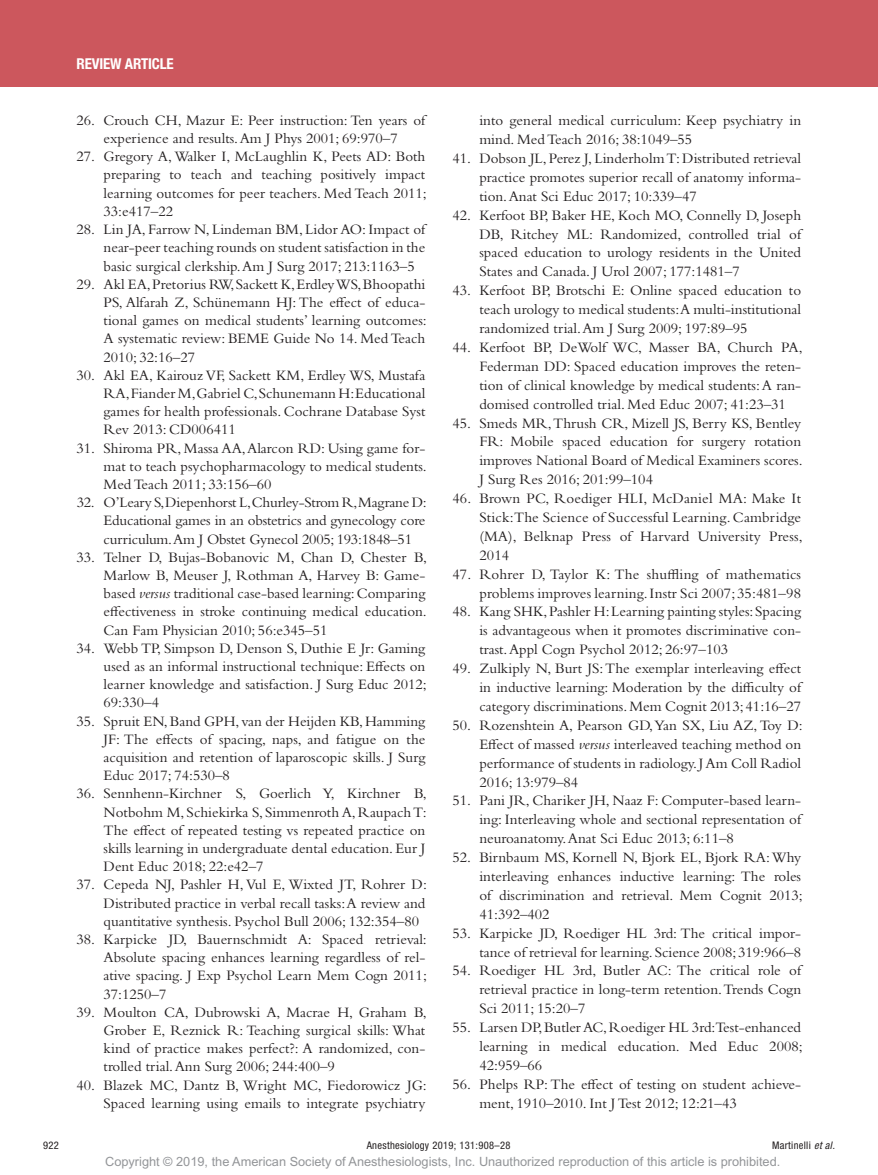
<style>
.page{position:relative;width:878px;height:1175px;background:#fff}
.page>*{position:absolute;margin:0;border:0;box-sizing:border-box;transform-origin:0 0}
.t1{font:15px/18.1px "Bembo Std";color:#231f20;text-align:justify}
.t2{font:700 condensed 15px "Helvetica Neue LT Std";letter-spacing:-.01em;color:#fff}
.t3{font:12.75px "Arial MT Std";color:#939598}
.t4{font:condensed 10.5px "Helvetica Neue LT Std";letter-spacing:.03em;color:#231f20}
.s1{font-style:italic}
</style>
<div class="page">
<div style="left:0;top:0;width:878px;height:86px;background:#cc575d"></div>
<p class="t2" style="left:77px;top:54px;width:99px">REVIEW ARTICLE</p>
<p class="t1" style="left:77px;top:111px;width:350px;text-align:center">26. Crouch CH, Mazur E: Peer instruction: Ten years of experience and results. Am J Phys 2001; 69:970–7</p>
<p class="t1" style="left:104px;top:147px;width:325px;text-indent:-27px">27. Gregory A, Walker I, McLaughlin K, Peets AD: Both preparing to teach and teaching positively impact learning outcomes for peer teachers. Med Teach 2011; 33:e417–22</p>
<p class="t1" style="left:104px;top:220px;width:323px;text-indent:-27px">28. Lin JA, Farrow N, Lindeman BM, Lidor AO: Impact of near-peer teaching rounds on student satisfaction in the basic surgical clerkship. Am J Surg 2017; 213:1163–5</p>
<p class="t1" style="left:104px;top:275px;width:325px;text-indent:-27px">29. Akl EA, Pretorius RW, Sackett K, Erdley WS, Bhoopathi PS, Alfarah Z, Schünemann HJ: The effect of educa&shy;tional games on medical students’ learning outcomes:<br>A systematic review: BEME Guide No 14. Med Teach 2010; 32:16–27</p>
<p class="t1" style="left:104px;top:366px;width:323px;text-indent:-27px">30. Akl EA, Kairouz VF, Sackett KM, Erdley WS, Mustafa RA, Fiander M, Gabriel C, Schunemann H: Educational games for health professionals. Cochrane Database Syst Rev 2013: CD006411</p>
<p class="t1" style="left:104px;top:438px;width:325px;text-indent:-27px">31. Shiroma PR, Massa AA, Alarcon RD: Using game for&shy;mat to teach psychopharmacology to medical students.<br>Med Teach 2011; 33:156–60</p>
<p class="t1" style="left:104px;top:493px;width:325px;text-indent:-27px">32. O’Leary S,Diepenhorst L,Churley-Strom R,Magrane D:<br>Educational games in an obstetrics and gynecology core curriculum. Am J Obstet Gynecol 2005; 193:1848–51</p>
<p class="t1" style="left:104px;top:547px;width:325px;text-indent:-27px">33. Telner D, Bujas-Bobanovic M, Chan D, Chester B, Marlow B, Meuser J, Rothman A, Harvey B: Game&shy;based <span class="s1">versus</span> traditional case-based learning: Comparing effectiveness in stroke continuing medical education.<br>Can Fam Physician 2010; 56:e345–51</p>
<p class="t1" style="left:104px;top:638px;width:325px;text-indent:-27px">34. Webb TP, Simpson D, Denson S, Duthie E Jr: Gaming used as an informal instructional technique: Effects on learner knowledge and satisfaction. J Surg Educ 2012; 69:330–4</p>
<p class="t1" style="left:104px;top:711px;width:323px;text-indent:-27px">35. Spruit EN, Band GPH, van der Heijden KB, Hamming JF: The effects of spacing, naps, and fatigue on the acquisition and retention of laparoscopic skills. J Surg Educ 2017; 74:530–8</p>
<p class="t1" style="left:104px;top:784px;width:325px;text-indent:-27px">36. Sennhenn-Kirchner S, Goerlich Y, Kirchner B, Notbohm M, Schiekirka S, Simmenroth A, Raupach T:<br>The effect of repeated testing vs repeated practice on skills learning in undergraduate dental education. Eur J Dent Educ 2018; 22:e42–7</p>
<p class="t1" style="left:104px;top:875px;width:325px;text-indent:-27px">37. Cepeda NJ, Pashler H, Vul E, Wixted JT, Rohrer D:<br>Distributed practice in verbal recall tasks: A review and quantitative synthesis. Psychol Bull 2006; 132:354–80</p>
<p class="t1" style="left:104px;top:930px;width:325px;text-indent:-27px">38. Karpicke JD, Bauernschmidt A: Spaced retrieval:<br>Absolute spacing enhances learning regardless of rel&shy;ative spacing. J Exp Psychol Learn Mem Cogn 2011; 37:1250–7</p>
<p class="t1" style="left:104px;top:1002px;width:325px;text-indent:-27px">39. Moulton CA, Dubrowski A, Macrae H, Graham B, Grober E, Reznick R: Teaching surgical skills: What kind of practice makes perfect?: A randomized, con&shy;trolled trial. Ann Surg 2006; 244:400–9</p>
<p class="t1" style="left:77px;top:1075px;width:352px;text-align:right">40. Blazek MC, Dantz B, Wright MC, Fiedorowicz JG:<br>Spaced learning using emails to integrate psychiatry</p>
<p class="t1" style="left:479px;top:111px;width:323px;line-height:18.9px">into general medical curriculum: Keep psychiatry in mind. Med Teach 2016; 38:1049–55</p>
<p class="t1" style="left:479px;top:149px;width:323px;line-height:18.9px;text-indent:-27px">41. Dobson JL, Perez J, Linderholm T: Distributed retrieval practice promotes superior recall of anatomy informa&shy;tion. Anat Sci Educ 2017; 10:339–47</p>
<p class="t1" style="left:479px;top:205px;width:323px;line-height:18.9px;text-indent:-27px">42. Kerfoot BP, Baker HE, Koch MO, Connelly D, Joseph DB, Ritchey ML: Randomized, controlled trial of spaced education to urology residents in the United States and Canada. J Urol 2007; 177:1481–7</p>
<p class="t1" style="left:479px;top:281px;width:323px;line-height:18.9px;text-indent:-27px">43. Kerfoot BP, Brotschi E: Online spaced education to teach urology to medical students:A multi-institutional randomized trial. Am J Surg 2009; 197:89–95</p>
<p class="t1" style="left:479px;top:337px;width:325px;line-height:18.9px;text-indent:-27px">44. Kerfoot BP, DeWolf WC, Masser BA, Church PA, Federman DD: Spaced education improves the reten&shy;tion of clinical knowledge by medical students: A ran&shy;domised controlled trial. Med Educ 2007; 41:23–31</p>
<p class="t1" style="left:479px;top:413px;width:325px;line-height:18.9px;text-indent:-27px">45. Smeds MR, Thrush CR, Mizell JS, Berry KS, Bentley FR: Mobile spaced education for surgery rotation improves National Board of Medical Examiners scores.<br>J Surg Res 2016; 201:99–104</p>
<p class="t1" style="left:479px;top:488px;width:325px;line-height:18.9px;text-indent:-27px">46. Brown PC, Roediger HLI, McDaniel MA: Make It Stick: The Science of Successful Learning. Cambridge (MA), Belknap Press of Harvard University Press, 2014</p>
<p class="t1" style="left:452px;top:564px;width:350px;line-height:18.9px;text-align:right">47. Rohrer D, Taylor K: The shuffling of mathematics problems improves learning. Instr Sci 2007; 35:481–98</p>
<p class="t1" style="left:479px;top:602px;width:323px;line-height:18.9px;text-indent:-27px">48. Kang SHK, Pashler H: Learning painting styles: Spacing is advantageous when it promotes discriminative con&shy;trast. Appl Cogn Psychol 2012; 26:97–103</p>
<p class="t1" style="left:479px;top:658px;width:323px;line-height:18.9px;text-indent:-27px">49. Zulkiply N, Burt JS: The exemplar interleaving effect in inductive learning: Moderation by the difficulty of category discriminations. Mem Cognit 2013; 41:16–27</p>
<p class="t1" style="left:479px;top:715px;width:325px;line-height:18.9px;text-indent:-27px">50. Rozenshtein A, Pearson GD, Yan SX, Liu AZ, Toy D:<br>Effect of massed <span class="s1">versus</span> interleaved teaching method on performance of students in radiology. J Am Coll Radiol 2016; 13:979–84</p>
<p class="t1" style="left:479px;top:791px;width:323px;line-height:18.9px;text-indent:-27px">51. Pani JR, Chariker JH, Naaz F: Computer-based learn&shy;ing: Interleaving whole and sectional representation of neuroanatomy. Anat Sci Educ 2013; 6:11–8</p>
<p class="t1" style="left:479px;top:847px;width:325px;line-height:18.9px;text-indent:-27px">52. Birnbaum MS, Kornell N, Bjork EL, Bjork RA: Why interleaving enhances inductive learning: The roles of discrimination and retrieval. Mem Cognit 2013; 41:392–402</p>
<p class="t1" style="left:452px;top:923px;width:350px;line-height:18.9px;text-align:right">53. Karpicke JD, Roediger HL 3rd: The critical impor&shy;tance of retrieval for learning. Science 2008; 319:966–8</p>
<p class="t1" style="left:479px;top:961px;width:323px;line-height:18.9px;text-indent:-27px">54. Roediger HL 3rd, Butler AC: The critical role of retrieval practice in long-term retention. Trends Cogn Sci 2011; 15:20–7</p>
<p class="t1" style="left:479px;top:1017px;width:325px;line-height:18.9px;text-indent:-27px">55. Larsen DP, Butler AC, Roediger HL 3rd:Test-enhanced learning in medical education. Med Educ 2008; 42:959–66</p>
<p class="t1" style="left:479px;top:1074px;width:323px;line-height:18.9px;text-indent:-27px">56. Phelps RP: The effect of testing on student achieve&shy;ment, 1910–2010. Int J Test 2012; 12:21–43</p>
<p class="t4" style="left:43px;top:1139px;width:17px">922</p>
<p class="t4" style="left:367px;top:1139px;width:145px">Anesthesiology 2019; 131:908–28</p>
<p class="t4" style="left:772px;top:1139px;width:64px">Martinelli <span class="s1">et al.</span></p>
<p class="t3" style="left:105px;top:1154px;width:676px">Copyright © 2019, the American Society of Anesthesiologists, Inc. Unauthorized reproduction of this article is prohibited.</p>
</div>
